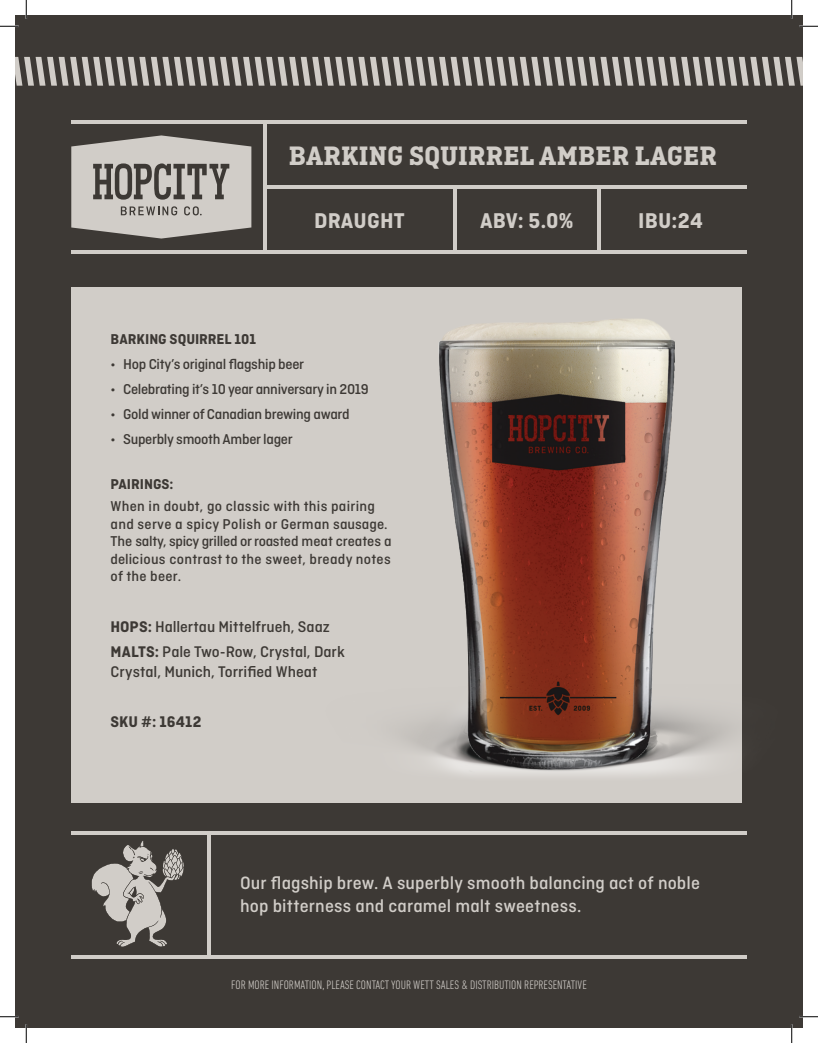
<style>
.page{position:relative;width:818px;height:1043px;background:#fff}
.page>*{position:absolute;margin:0;border:0;box-sizing:border-box;transform-origin:0 0}
.t1{font:700 28.12px "Ciutadella Slab";letter-spacing:.01em;color:#d1cdc8}
.t2{font:700 22.5px "Ciutadella";letter-spacing:.01em;color:#d1cdc8}
.t3{font:500 18.75px "Ciutadella";letter-spacing:.005em;color:#d1cdc8}
.t4{font:500 16.25px/19.5px "Ciutadella";color:#3d3935}
.t5{font:700 16.25px "Ciutadella";letter-spacing:.01em;color:#3d3935}
.t6{font:500 15px/17.5px "Ciutadella";letter-spacing:.02em;color:#3d3935}
.t7{font:500 15px "Ciutadella";letter-spacing:-.02em;color:#3d3935}
.t8{font:700 15px "Ciutadella";color:#3d3935}
.t9{font:300 condensed 12.5px "DIN Next LT Pro";color:#d1cdc8}
.s1{font-weight:700}
</style>
<div class="page">
<div style="left:15px;top:15px;width:787px;height:1013px;background:#3d3935"></div>
<div style="left:71px;top:287px;width:671px;height:515px;background:#d1cdc8"></div>
<svg style="left:71px;top:135px;width:180px;height:103px"></svg>
<hr style="left:71px;top:120px;width:675px;height:4px;background:#d1cdc8">
<hr style="left:71px;top:250px;width:675px;height:3px;background:#d1cdc8">
<hr style="left:264px;top:185px;width:482px;height:4px;background:#d1cdc8">
<hr style="left:71px;top:831px;width:675px;height:4px;background:#d1cdc8">
<hr style="left:71px;top:955px;width:675px;height:4px;background:#d1cdc8">
<svg style="left:263px;top:124px;width:3px;height:126px"></svg>
<hr style="left:453px;top:187px;width:4px;height:65px;background:#d1cdc8">
<hr style="left:597px;top:187px;width:4px;height:65px;background:#d1cdc8">
<hr style="left:207px;top:833px;width:4px;height:124px;background:#d1cdc8">
<svg style="left:15px;top:57px;width:787px;height:29px"></svg>
<svg style="left:91px;top:841px;width:93px;height:106px"></svg>
<img style="left:299px;top:250px;width:448px;height:553px">
<svg style="left:0;top:25px;width:19px;height:2px"></svg>
<svg style="left:799px;top:25px;width:19px;height:2px"></svg>
<svg style="left:0;top:1016px;width:19px;height:1px"></svg>
<svg style="left:799px;top:1015px;width:19px;height:2px"></svg>
<svg style="left:25px;top:0;width:2px;height:19px"></svg>
<svg style="left:25px;top:1024px;width:2px;height:18px"></svg>
<svg style="left:791px;top:0;width:1px;height:19px"></svg>
<svg style="left:791px;top:1024px;width:1px;height:18px"></svg>
<p class="t1" style="left:289px;top:139px;width:429px">BARKING SQUIRREL AMBER LAGER</p>
<p class="t2" style="left:314px;top:207px;width:92px">DRAUGHT</p>
<p class="t2" style="left:480px;top:207px;width:95px">ABV: 5.0%</p>
<p class="t2" style="left:638px;top:207px;width:66px">IBU:24</p>
<p class="t8" style="left:111px;top:330px;width:147px">BARKING SQUIRREL 101</p>
<p class="t7" style="left:111px;top:355px;width:195px">• Hop City’s original flagship beer</p>
<p class="t7" style="left:111px;top:380px;width:260px">• Celebrating it’s 10 year anniversary in 2019</p>
<p class="t7" style="left:111px;top:405px;width:240px">• Gold winner of Canadian brewing award</p>
<p class="t7" style="left:111px;top:430px;width:184px">• Superbly smooth Amber lager</p>
<p class="t8" style="left:111px;top:475px;width:64px">PAIRINGS:</p>
<p class="t6" style="left:111px;top:497px;width:282px">When in doubt, go classic with this pairing and serve a spicy Polish or German sausage.<br>The salty, spicy grilled or roasted meat creates a delicious contrast to the sweet, bready notes of the beer.</p>
<p class="t4" style="left:111px;top:617px;width:221px"><span class="s1">HOPS:</span> Hallertau Mittelfrueh, Saaz</p>
<p class="t4" style="left:111px;top:642px;width:236px"><span class="s1">MALTS:</span> Pale Two-Row, Crystal, Dark<br>Crystal, Munich, Torrified Wheat</p>
<p class="t5" style="left:111px;top:712px;width:92px">SKU #: 16412</p>
<p class="t3" style="left:240px;top:872px;width:461px">Our flagship brew. A superbly smooth balancing act of noble</p>
<p class="t3" style="left:240px;top:895px;width:342px">hop bitterness and caramel malt sweetness.</p>
<p class="t9" style="left:231px;top:977px;width:357px">FOR MORE INFORMATION, PLEASE CONTACT YOUR WETT SALES &amp; DISTRIBUTION REPRESENTATIVE</p>
</div>
